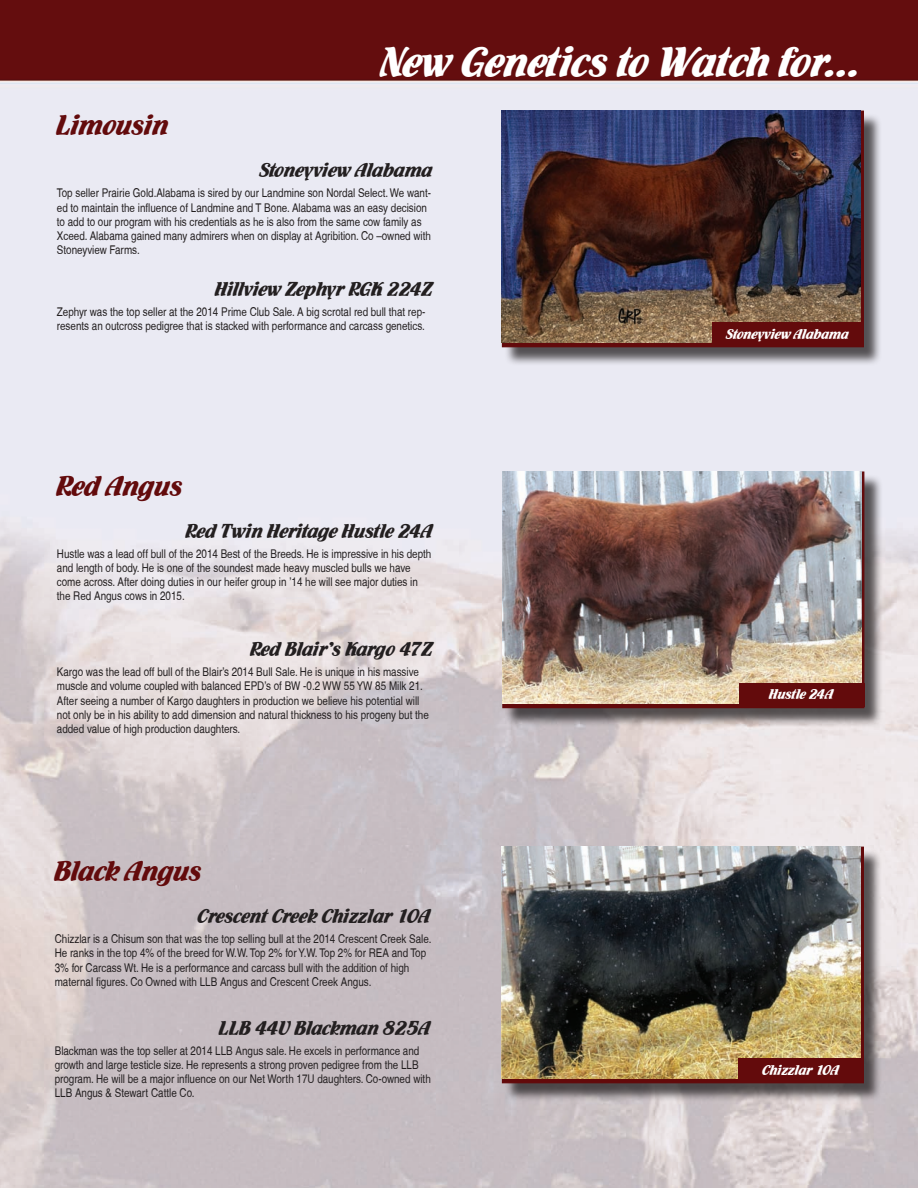
<style>
.page{position:relative;width:918px;height:1188px;background:#fff}
.page>*{position:absolute;margin:0;border:0;box-sizing:border-box;transform-origin:0 0}
.t1{font:45px "Flamenco D";color:#fff}
.t2{font:30px "Flamenco D";color:#630b0c}
.t3{font:21px "Flamenco D";color:#231f20}
.t4{font:14.85px "Flamenco D";color:#fff}
.t5{font:condensed 12px/14.2px "Helvetica";color:#231f20}
</style>
<div class="page">
<img style="left:0;top:0;width:918px;height:1188px">
<div style="left:504px;top:849px;width:379px;height:253px;background:#231f20;opacity:.75"></div>
<img style="left:502px;top:847px;width:359px;height:232px">
<div style="left:739px;top:1058px;width:125px;height:24px;background:#630b0c"></div>
<div style="left:505px;top:474px;width:378px;height:253px;background:#231f20;opacity:.75"></div>
<svg style="left:502px;top:471px;width:362px;height:237px;background:#6b1d1d"></svg>
<img style="left:502px;top:471px;width:359px;height:233px">
<div style="left:739px;top:683px;width:125px;height:23px;background:#630b0c"></div>
<div style="left:504px;top:113px;width:379px;height:253px;background:#231f20;opacity:.75"></div>
<img style="left:502px;top:111px;width:359px;height:232px">
<div style="left:712px;top:322px;width:152px;height:24px;background:#630b0c"></div>
<p class="t2" style="left:57px;top:108px;width:114px">Limousin</p>
<p class="t1" style="left:381px;top:35px;width:481px">New Genetics to Watch for...</p>
<p class="t3" style="left:260px;top:158px;width:174px">Stoneyview Alabama</p>
<p class="t5" style="left:57px;top:186px;width:376px">Top seller Prairie Gold.Alabama is sired by our Landmine son Nordal Select. We want&shy;ed to maintain the influence of Landmine and T Bone. Alabama was an easy decision to add to our program with his credentials as he is also from the same cow family as Xceed. Alabama gained many admirers when on display at Agribition. Co –owned with Stoneyview Farms.</p>
<p class="t3" style="left:215px;top:276px;width:219px">Hillview Zephyr RGK 224Z</p>
<p class="t5" style="left:57px;top:304px;width:370px">Zephyr was the top seller at the 2014 Prime Club Sale. A big scrotal red bull that rep&shy;resents an outcross pedigree that is stacked with performance and carcass genetics.</p>
<p class="t2" style="left:57px;top:468px;width:128px">Red Angus</p>
<p class="t3" style="left:186px;top:518px;width:249px">Red Twin Heritage Hustle 24A</p>
<p class="t5" style="left:57px;top:546px;width:376px">Hustle was a lead off bull of the 2014 Best of the Breeds. He is impressive in his depth and length of body. He is one of the soundest made heavy muscled bulls we have come across. After doing duties in our heifer group in ’14 he will see major duties in the Red Angus cows in 2015.</p>
<p class="t3" style="left:250px;top:637px;width:184px">Red Blair’s Kargo 47Z</p>
<p class="t5" style="left:57px;top:665px;width:373px">Kargo was the lead off bull of the Blair’s 2014 Bull Sale. He is unique in his massive muscle and volume coupled with balanced EPD’s of BW -0.2 WW 55 YW 85 Milk 21.<br>After seeing a number of Kargo daughters in production we believe his potential will not only be in his ability to add dimension and natural thickness to his progeny but the added value of high production daughters.</p>
<p class="t2" style="left:55px;top:853px;width:149px">Black Angus</p>
<p class="t3" style="left:198px;top:904px;width:234px">Crescent Creek Chizzlar 10A</p>
<p class="t5" style="left:55px;top:932px;width:378px">Chizzlar is a Chisum son that was the top selling bull at the 2014 Crescent Creek Sale.<br>He ranks in the top 4% of the breed for W.W. Top 2% for Y.W. Top 2% for REA and Top 3% for Carcass Wt. He is a performance and carcass bull with the addition of high maternal figures. Co Owned with LLB Angus and Crescent Creek Angus.</p>
<p class="t3" style="left:219px;top:1015px;width:213px">LLB 44U Blackman 825A</p>
<p class="t5" style="left:55px;top:1043px;width:378px">Blackman was the top seller at 2014 LLB Angus sale. He excels in performance and growth and large testicle size. He represents a strong proven pedigree from the LLB program. He will be a major influence on our Net Worth 17U daughters. Co-owned with LLB Angus &amp; Stewart Cattle Co.</p>
<p class="t4" style="left:727px;top:325px;width:124px">Stoneyview Alabama</p>
<p class="t4" style="left:769px;top:686px;width:66px">Hustle 24A</p>
<p class="t4" style="left:763px;top:1061px;width:79px">Chizzlar 10A</p>
</div>
